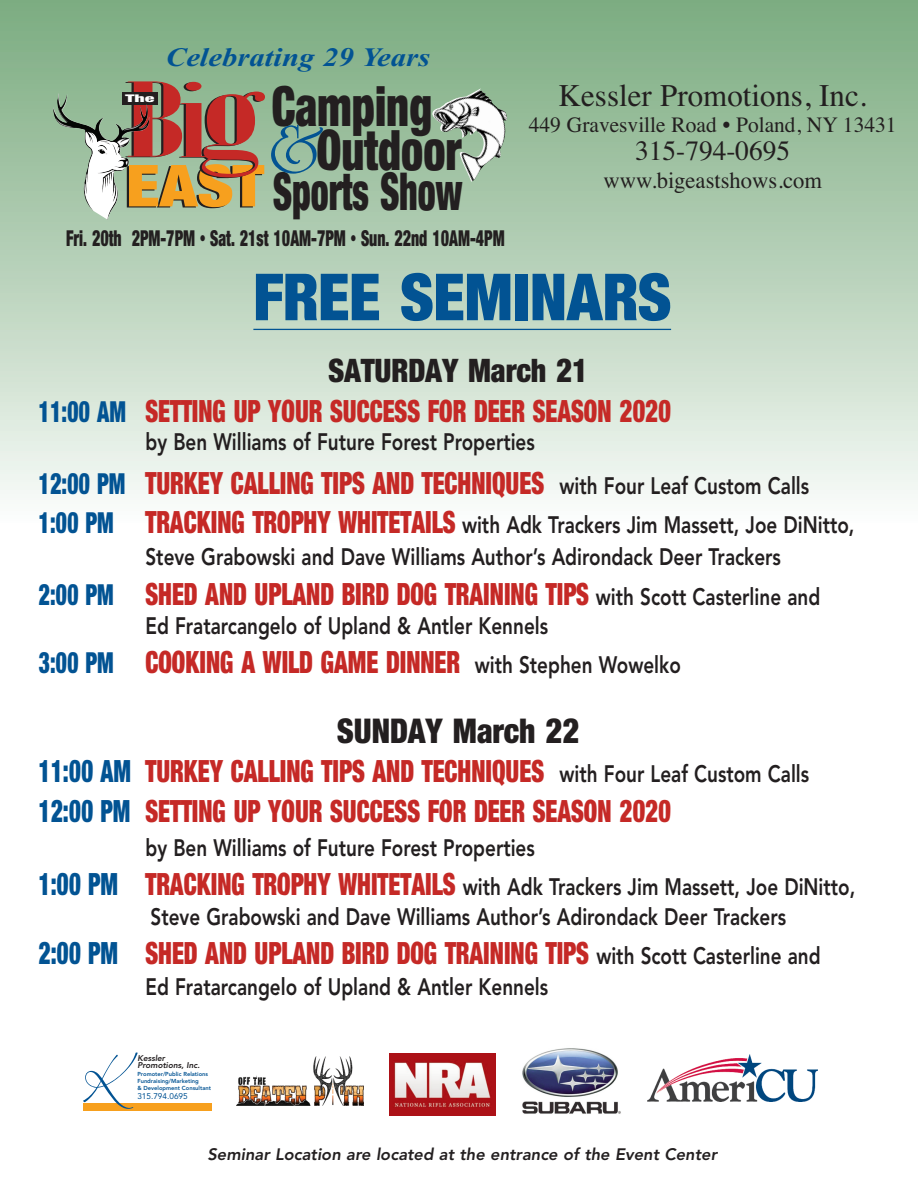
<style>
.page{position:relative;width:918px;height:1188px;background:#fff}
.page>*{position:absolute;margin:0;border:0;box-sizing:border-box;transform-origin:0 0}
.t1{font:80.25px "Bickley Script";color:#025393}
.t2{font:71.1px "AG University";color:#025393;scale:1.15 1}
.t3{font:64.5px "Harvest";color:#025393}
.t4{font:57.45px "Harvest";color:#231f20;scale:1.18 1}
.t5{font:55.35px/44.1px "Harvest";color:#231f20;scale:.8 1}
.t6{font:51.9px "Harvest";color:#231f20;scale:.69 1}
.t7{font:33.9px "Harvest";color:#231f20;scale:.93 1}
.t8{font:32.1px "Harvest";color:#231f20;scale:.93 1}
.t9{font:31.65px "Times";color:#231f20}
.t10{font:30.45px/39.2px "Harvest";color:#c52926;scale:.8 1}
.t11{font:27.9px "Times";color:#231f20}
.t12{font:italic 700 26.7px "Times New Roman";color:#025393;scale:1.15 1}
.t13{font:800 23.7px/32.5px "Avenir";color:#231f20;scale:.8 1}
.t14{font:23.1px "Times";color:#231f20}
.t15{font:21.9px "Times";color:#231f20}
.t16{font:21.75px "Harvest";color:#231f20;scale:.72 1}
.t17{font:italic 800 16.5px "Avenir";color:#231f20}
.t18{font:10.5px "Harvest";color:#fff;scale:1.89 1}
.t19{font:italic 800 8.25px/7.4px "Avenir";color:#231f20}
.t20{font:8.25px "Avenir";color:#025393}
.t21{font:800 5.7px/7.4px "Avenir";color:#025393}
.s1{font-size:28.8px;color:#025393}
.s2{font-family:"Avenir";font-weight:800;font-size:23.7px;color:#231f20}
.s3{font-family:"Harvest";font-weight:400;font-size:28.8px;color:#025393}
.s4{font-family:"Harvest";font-weight:400;font-size:30.45px;color:#c52926}
.s5{color:#025393}
.s6{font-family:"Harvest";font-weight:400;font-size:30.45px;color:#025393}
</style>
<div class="page">
<div style="left:0;top:0;width:918px;height:522px;background:linear-gradient(to bottom,#78a97d,#f7faf7)"></div>
<img style="left:432px;top:88px;width:75px;height:94px">
<svg style="left:84px;top:81px;width:181px;height:139px"></svg>
<img style="left:53px;top:93px;width:96px;height:63px">
<img style="left:236px;top:1056px;width:127px;height:49px">
<img style="left:389px;top:1053px;width:107px;height:62px">
<div style="left:83px;top:1103px;width:129px;height:8px;background:#f7a01e"></div>
<hr style="left:253px;top:329px;width:418px;height:1px;background:#025393">
<img style="left:647px;top:1055px;width:171px;height:46px">
<img style="left:522px;top:1048px;width:99px;height:66px">
<p class="t12" style="left:166px;top:41px;width:231px">Celebrating 29 Years</p>
<p class="t18" style="left:126px;top:92px;width:17px">The</p>
<h3 class="t4" style="left:124px;top:155px;width:118px">EAST</h3>
<h3 class="t5" style="left:317px;top:84px;width:182px;text-indent:-45px">Camping<br>Outdoor</h3>
<h3 class="t6" style="left:273px;top:162px;width:276px">Sports Show</h3>
<h2 class="t2" style="left:268px;top:106px;width:48px">&amp;</h2>
<p class="t16" style="left:66px;top:226px;width:610px">Fri. 20th 2PM-7PM • Sat. 21st 10AM-7PM • Sun. 22nd 10AM-4PM</p>
<h3 class="t9" style="left:559px;top:76px;width:309px">Kessler Promotions, Inc.</h3>
<p class="t15" style="left:529px;top:112px;width:369px">449 Gravesville Road • Poland, NY 13431</p>
<p class="t11" style="left:635px;top:134px;width:157px">315-794-0695</p>
<p class="t14" style="left:603px;top:166px;width:220px">www.bigeastshows.com</p>
<h3 class="t3" style="left:253px;top:261px;width:419px">FREE SEMINARS</h3>
<h3 class="t8" style="left:328px;top:353px;width:281px">SATURDAY March 21</h3>
<p class="t10" style="left:38px;top:391px;width:793px"><span class="s1">11:00 AM</span> SETTING UP YOUR SUCCESS FOR DEER SEASON 2020</p>
<p class="t13" style="left:145px;top:426px;width:488px">by Ben Williams of Future Forest Properties</p>
<p class="t10" style="left:38px;top:463px;width:965px"><span class="s1">12:00 PM</span> TURKEY CALLING TIPS AND TECHNIQUES <span class="s2">with Four Leaf Custom Calls</span></p>
<p class="t13" style="left:145px;top:508px;width:888px;text-indent:-107px"><span class="s3">1:00 PM</span> <span class="s4">TRACKING TROPHY WHITETAILS</span> with Adk Trackers Jim Massett, Joe DiNitto,<br>Steve Grabowski and Dave Williams Author’s Adirondack Deer Trackers</p>
<p class="t10" style="left:38px;top:574px;width:979px"><span class="s1">2:00 PM</span> SHED AND UPLAND BIRD DOG TRAINING TIPS <span class="s2">with Scott Casterline and</span></p>
<p class="t13" style="left:145px;top:610px;width:505px">Ed Fratarcangelo of Upland &amp; Antler Kennels</p>
<p class="t10" style="left:38px;top:643px;width:805px"><span class="s1">3:00 PM</span> COOKING A WILD GAME DINNER <span class="s2">with Stephen Wowelko</span></p>
<h3 class="t7" style="left:337px;top:712px;width:262px">SUNDAY March 22</h3>
<p class="t10" style="left:38px;top:752px;width:965px"><span class="s5">11:00 AM</span> TURKEY CALLING TIPS AND TECHNIQUES <span class="s2">with Four Leaf Custom Calls<br></span><span class="s5">12:00 PM</span> SETTING UP YOUR SUCCESS FOR DEER SEASON 2020</p>
<p class="t13" style="left:38px;top:828px;width:1023px;line-height:39.2px;text-indent:107px">by Ben Williams of Future Forest Properties<br><span class="s6">1:00 PM</span> <span class="s4">TRACKING TROPHY WHITETAILS</span> with Adk Trackers Jim Massett, Joe DiNitto,</p>
<p class="t13" style="left:151px;top:901px;width:796px">Steve Grabowski and Dave Williams Author’s Adirondack Deer Trackers</p>
<p class="t10" style="left:38px;top:934px;width:979px"><span class="s5">2:00 PM</span> SHED AND UPLAND BIRD DOG TRAINING TIPS <span class="s2">with Scott Casterline and</span></p>
<p class="t13" style="left:145px;top:971px;width:505px">Ed Fratarcangelo of Upland &amp; Antler Kennels</p>
<h1 class="t1" style="left:81px;top:1026px;width:45px">K</h1>
<p class="t19" style="left:137px;top:1054px;width:64px">Kessler<br>Promotions, Inc.</p>
<p class="t21" style="left:137px;top:1070px;width:75px">Promoter/Public Relations<br>Fundraising/Marketing<br>&amp; Development Consultant</p>
<p class="t20" style="left:137px;top:1090px;width:52px">315.794.0695</p>
<p class="t17" style="left:207px;top:1145px;width:511px">Seminar Location are located at the entrance of the Event Center</p>
</div>
